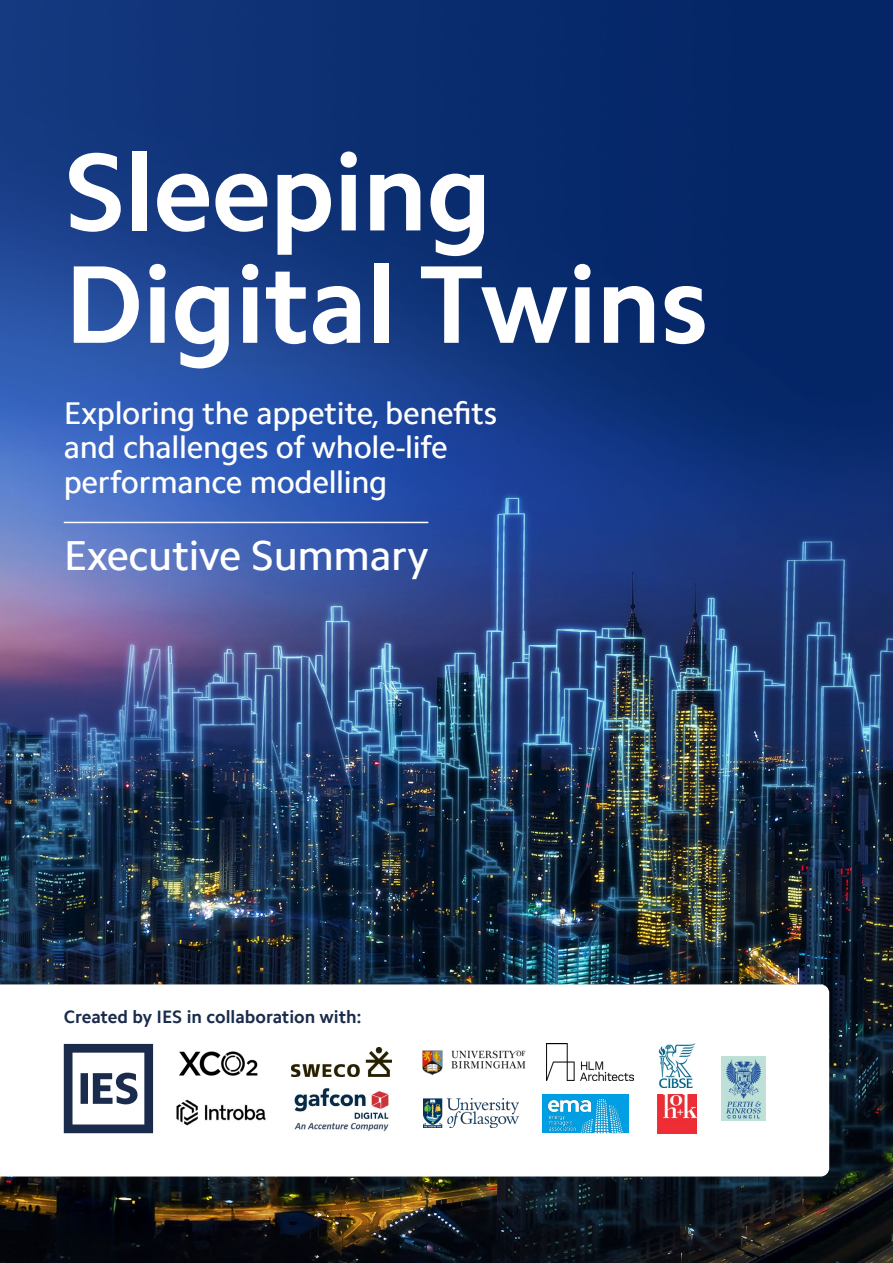
<style>
.page{position:relative;width:893px;height:1263px;background:#fff}
.page>*{position:absolute;margin:0;border:0;box-sizing:border-box;transform-origin:0 0}
.t1{font:700 111px/112.4px "Camphor Pro";letter-spacing:-.01em;color:#fff}
.t2{font:500 42px "Camphor Pro";letter-spacing:-.01em;color:#fff}
.t3{font:500 31.5px/34.5px "Camphor Pro";letter-spacing:-.01em;color:#fff}
.t4{font:700 18px "Camphor Pro";color:#1a2b4c}
</style>
<div class="page">
<img style="left:0;top:0;width:893px;height:1263px">
<hr style="left:64px;top:522px;width:364px;height:1px;background:#fff">
<svg style="left:0;top:984px;width:829px;height:192px"></svg>
<svg style="left:64px;top:1044px;width:89px;height:89px"></svg>
<img style="left:658px;top:1044px;width:39px;height:44px">
<img style="left:546px;top:1044px;width:87px;height:36px">
<img style="left:658px;top:1095px;width:39px;height:39px">
<img style="left:173px;top:1099px;width:99px;height:27px">
<img style="left:721px;top:1057px;width:44px;height:63px">
<img style="left:424px;top:1098px;width:94px;height:30px">
<img style="left:173px;top:1046px;width:91px;height:34px">
<div style="left:542px;top:1094px;width:87px;height:39px;background:#009fe3"></div>
<img style="left:549px;top:1099px;width:73px;height:34px">
<img style="left:292px;top:1047px;width:100px;height:29px">
<img style="left:417px;top:1048px;width:112px;height:28px">
<img style="left:292px;top:1085px;width:100px;height:47px">
<h1 class="t1" style="left:64px;top:136px;width:646px">Sleeping<br>Digital Twins</h1>
<p class="t3" style="left:64px;top:396px;width:435px">Exploring the appetite, benefits and challenges of whole-life performance modelling</p>
<h2 class="t2" style="left:64px;top:531px;width:366px">Executive Summary</h2>
<p class="t4" style="left:64px;top:1006px;width:299px">Created by IES in collaboration with:</p>
</div>
